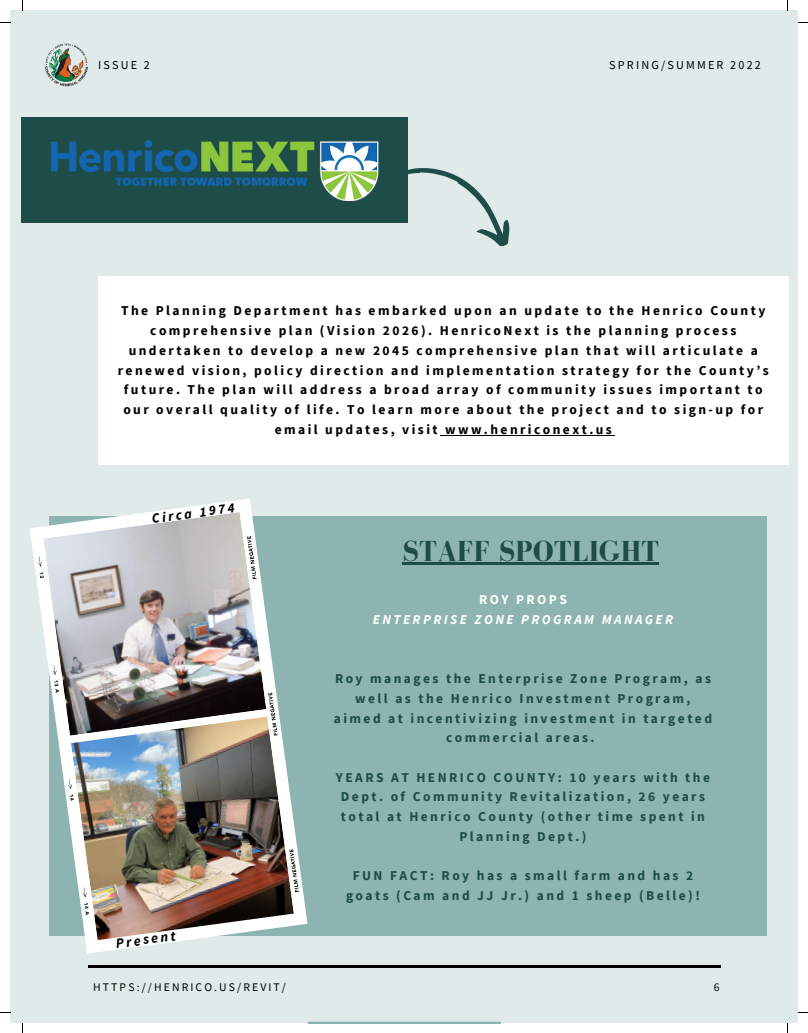
<style>
.page{position:relative;width:808px;height:1033px;background:#fff}
.page>*{position:absolute;margin:0;border:0;box-sizing:border-box;transform-origin:0 0}
.t1{font:700 29.75px "Bodoni FLF";color:#1e4c48}
.t2{font:italic 700 13.75px "Source Sans Pro";color:#000}
.t3{font:700 13.5px/19.8px "Source Sans Pro";letter-spacing:.18em;color:#000;text-align:center}
.t4{font:700 13.5px/19.8px "Source Sans Pro";letter-spacing:.18em;color:#1e4c48;text-align:center}
.t5{font:italic 700 13.5px "Source Sans Pro";letter-spacing:.18em;color:#fff}
.t6{font:700 13.5px "Source Sans Pro";letter-spacing:.18em;color:#fff}
.t7{font:12.12px "Source Sans Pro";letter-spacing:.18em;color:#000}
.t8{font:11.62px "Source Sans Pro";letter-spacing:.18em;color:#000}
</style>
<div class="page">
<div style="left:10px;top:10px;width:788px;height:1013px;background:#e0ebe9"></div>
<img style="left:44px;top:43px;width:45px;height:44px">
<hr style="left:88px;top:964px;width:632px;height:3px;background:#000">
<svg style="left:308px;top:1021px;width:193px;height:2px"></svg>
<div style="left:49px;top:517px;width:717px;height:419px;background:#8db4b0"></div>
<div style="left:22px;top:117px;width:386px;height:105px;background:#1e4c48"></div>
<img style="left:50px;top:140px;width:329px;height:60px">
<svg style="left:404px;top:168px;width:106px;height:79px"></svg>
<div style="left:98px;top:276px;width:690px;height:189px;background:#fff"></div>
<svg style="left:30px;top:498px;width:277px;height:455px"></svg>
<img style="left:71px;top:920px;width:223px;height:20px">
<img style="left:43px;top:512px;width:223px;height:16px">
<img style="left:37px;top:528px;width:262px;height:392px">
<hr style="left:402px;top:562px;width:257px;height:3px;background:#1e4c48">
<hr style="left:440px;top:434px;width:174px;height:1px;background:#000">
<p class="t7" style="left:98px;top:57px;width:53px">ISSUE 2</p>
<p class="t7" style="left:609px;top:57px;width:153px">SPRING/SUMMER 2022</p>
<p class="t3" style="left:118px;top:301px;width:652px">The Planning Department has embarked upon an update to the Henrico County comprehensive plan (Vision 2026). HenricoNext is the planning process undertaken to develop a new 2045 comprehensive plan that will articulate a renewed vision, policy direction and implementation strategy for the County’s future. The plan will address a broad array of community issues important to our overall quality of life. To learn more about the project and to sign-up for email updates, visit www.henriconext.us</p>
<p class="t2" style="left:151px;top:510px;width:85px;rotate:-8deg">Circa 1974</p>
<p class="t2" style="left:115px;top:934px;width:62px;rotate:-8deg">Present</p>
<p class="t1" style="left:402px;top:534px;width:258px">STAFF SPOTLIGHT</p>
<p class="t6" style="left:479px;top:591px;width:89px">ROY PROPS</p>
<p class="t5" style="left:373px;top:611px;width:302px">ENTERPRISE ZONE PROGRAM MANAGER</p>
<p class="t4" style="left:334px;top:668px;width:380px">Roy manages the Enterprise Zone Program, as well as the Henrico Investment Program, aimed at incentivizing investment in targeted commercial areas.</p>
<p class="t4" style="left:336px;top:767px;width:375px">YEARS AT HENRICO COUNTY: 10 years with the Dept. of Community Revitalization, 26 years total at Henrico County (other time spent in Planning Dept.)</p>
<p class="t4" style="left:346px;top:865px;width:355px">FUN FACT: Roy has a small farm and has 2 goats (Cam and JJ Jr.) and 1 sheep (Belle)!</p>
<p class="t8" style="left:93px;top:979px;width:194px">HTTPS://HENRICO.US/REVIT/</p>
<p class="t8" style="left:714px;top:979px;width:7px">6</p>
</div>
